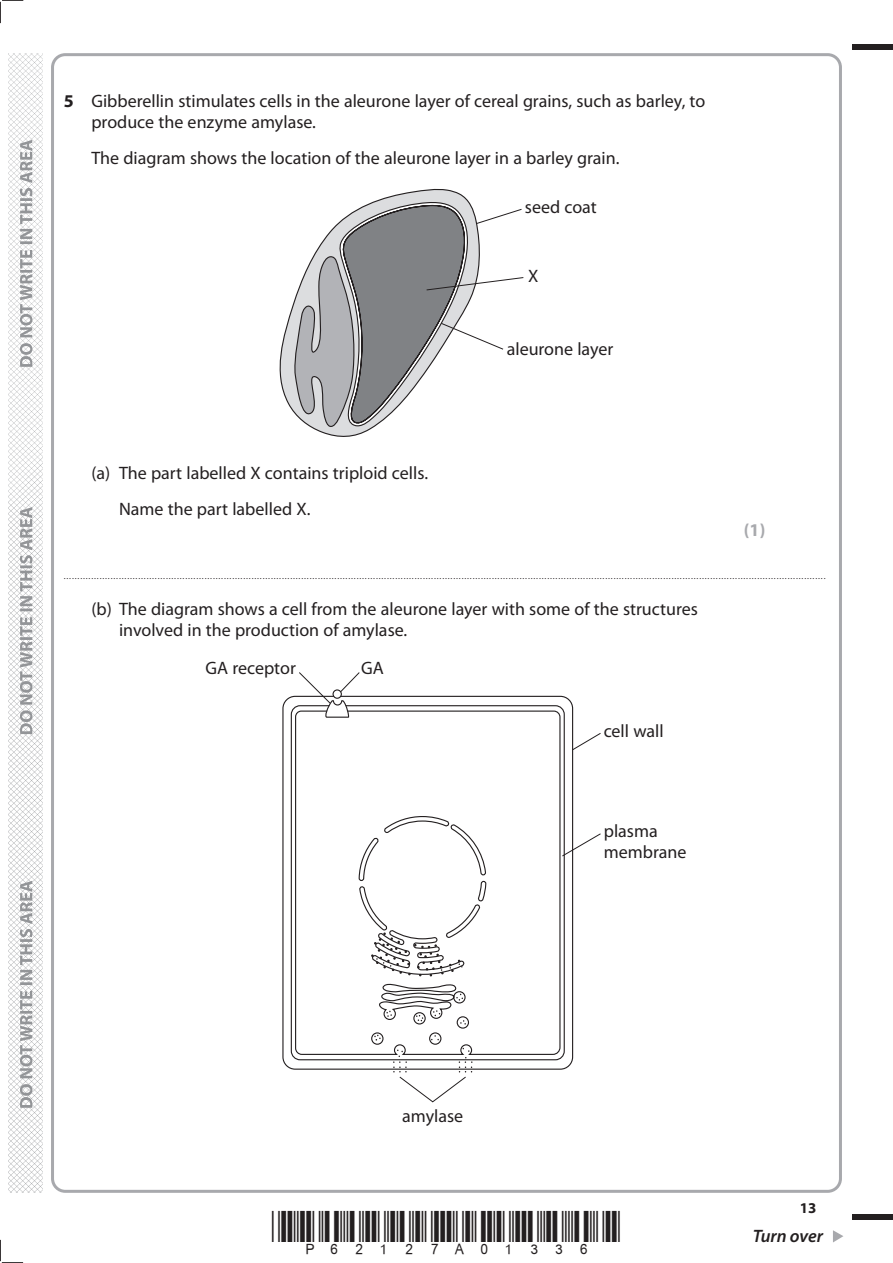
<style>
.page{position:relative;width:893px;height:1263px;background:#fff}
.page>*{position:absolute;margin:0;border:0;box-sizing:border-box;transform-origin:0 0}
.t1{font:18px/21px "Myriad Pro";color:#231f20}
.t2{font:italic 600 18px "Myriad Pro";letter-spacing:-.005em;color:#231f20}
.t3{font:700 18px "Myriad Pro";color:#a8a9ad}
.t4{font:700 15px "Myriad Pro";color:#231f20}
.t5{font:9px "Myriad Pro";color:#231f20}
.s1{font-weight:700}
</style>
<div class="page">
<div style="left:853px;top:45px;width:40px;height:5px;background:#231f20"></div>
<div style="left:853px;top:1214px;width:40px;height:6px;background:#231f20"></div>
<svg style="left:833px;top:1230px;width:10px;height:12px"></svg>
<svg style="left:0;top:0;width:23px;height:23px"></svg>
<svg style="left:0;top:1240px;width:23px;height:23px"></svg>
<img style="left:9px;top:53px;width:34px;height:1140px">
<svg style="left:20px;top:140px;width:12px;height:968px"></svg>
<svg style="left:280px;top:304px;width:89px;height:133px"></svg>
<svg style="left:293px;top:189px;width:231px;height:241px"></svg>
<svg style="left:282px;top:695px;width:291px;height:375px"></svg>
<svg style="left:456px;top:994px;width:7px;height:6px"></svg>
<svg style="left:433px;top:1010px;width:7px;height:6px"></svg>
<svg style="left:460px;top:1020px;width:6px;height:4px"></svg>
<svg style="left:386px;top:1011px;width:6px;height:6px"></svg>
<svg style="left:416px;top:1015px;width:7px;height:6px"></svg>
<svg style="left:374px;top:1035px;width:7px;height:6px"></svg>
<svg style="left:431px;top:1035px;width:8px;height:5px"></svg>
<svg style="left:371px;top:932px;width:92px;height:45px"></svg>
<svg style="left:298px;top:672px;width:62px;height:46px"></svg>
<svg style="left:572px;top:732px;width:29px;height:19px"></svg>
<svg style="left:561px;top:833px;width:40px;height:24px"></svg>
<svg style="left:393px;top:1048px;width:80px;height:55px"></svg>
<p class="t1" style="left:91px;top:90px;width:615px;text-indent:-28px"><span class="s1">5</span> Gibberellin stimulates cells in the aleurone layer of cereal grains, such as barley, to produce the enzyme amylase.</p>
<p class="t1" style="left:91px;top:147px;width:529px">The diagram shows the location of the aleurone layer in a barley grain.</p>
<p class="t1" style="left:525px;top:196px;width:73px">seed coat</p>
<p class="t1" style="left:528px;top:266px;width:12px">X</p>
<p class="t1" style="left:119px;top:455px;width:311px;line-height:36px;text-indent:-28px">(a) The part labelled X contains triploid cells.<br>Name the part labelled X.</p>
<p class="t1" style="left:507px;top:338px;width:108px">aleurone layer</p>
<p class="t3" style="left:744px;top:518px;width:23px">(1)</p>
<p class="t5" style="left:64px;top:570px;width:763px">....................................................................................................................................................................................................................................................................................</p>
<p class="t1" style="left:119px;top:598px;width:580px;text-indent:-28px">(b) The diagram shows a cell from the aleurone layer with some of the structures involved in the production of amylase.</p>
<p class="t1" style="left:205px;top:657px;width:92px">GA receptor</p>
<p class="t1" style="left:361px;top:657px;width:24px">GA</p>
<p class="t1" style="left:604px;top:720px;width:62px">cell wall</p>
<p class="t1" style="left:402px;top:1105px;width:63px">amylase</p>
<p class="t1" style="left:604px;top:820px;width:84px">plasma membrane</p>
<p class="t4" style="left:800px;top:1198px;width:18px">13</p>
<p class="t2" style="left:753px;top:1225px;width:72px">Turn over</p>
</div>
